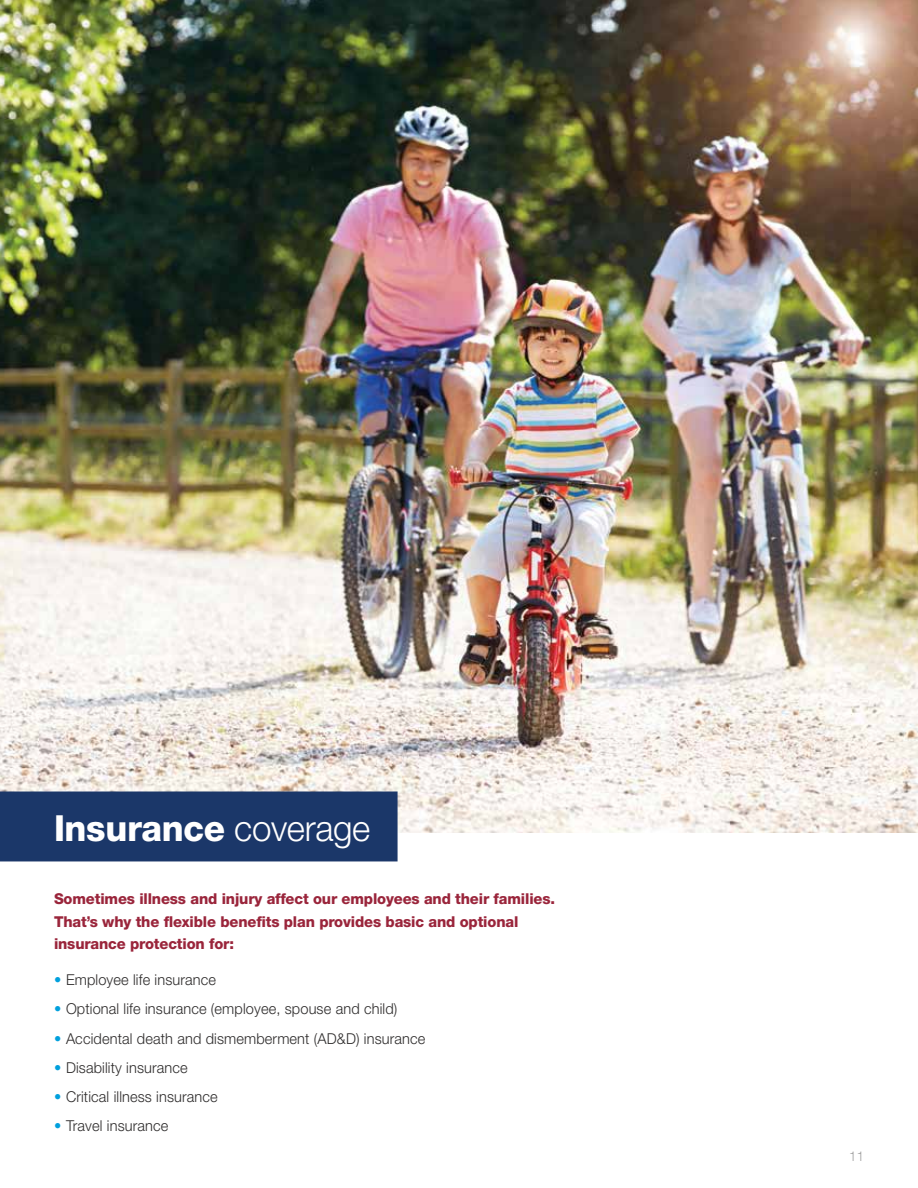
<style>
.page{position:relative;width:918px;height:1188px;background:#fff}
.page>*{position:absolute;margin:0;border:0;box-sizing:border-box;transform-origin:0 0}
.t1{font:800 36px "Helvetica Neue LT Std";letter-spacing:-.01em;color:#fff}
.t2{font:300 15px "Helvetica Neue LT Std";letter-spacing:.01em;color:#2e2c2c}
.t3{font:800 15px/22.5px "Helvetica Neue LT Std";letter-spacing:-.01em;color:#9a253b}
.t4{font:300 13.5px "Helvetica Neue LT Std";color:#a1a1a1}
.s1{font-weight:300}
.s2{font-weight:500;color:#00a0dd}
</style>
<div class="page">
<img style="left:0;top:0;width:918px;height:833px">
<div style="left:0;top:792px;width:398px;height:69px;background:#1b3769"></div>
<h1 class="t1" style="left:54px;top:807px;width:318px">Insurance <span class="s1">coverage</span></h1>
<p class="t3" style="left:54px;top:888px;width:503px">Sometimes illness and injury affect our employees and their families.<br>That’s why the flexible benefits plan provides basic and optional insurance protection for:</p>
<p class="t2" style="left:54px;top:971px;width:164px"><span class="s2">•</span> Employee life insurance</p>
<p class="t2" style="left:54px;top:1000px;width:345px"><span class="s2">•</span> Optional life insurance (employee, spouse and child)</p>
<p class="t2" style="left:54px;top:1029px;width:373px"><span class="s2">•</span> Accidental death and dismemberment (AD&amp;D) insurance</p>
<p class="t2" style="left:54px;top:1058px;width:135px"><span class="s2">•</span> Disability insurance</p>
<p class="t2" style="left:54px;top:1088px;width:165px"><span class="s2">•</span> Critical illness insurance</p>
<p class="t2" style="left:54px;top:1117px;width:116px"><span class="s2">•</span> Travel insurance</p>
<p class="t4" style="left:849px;top:1148px;width:16px">11</p>
</div>
